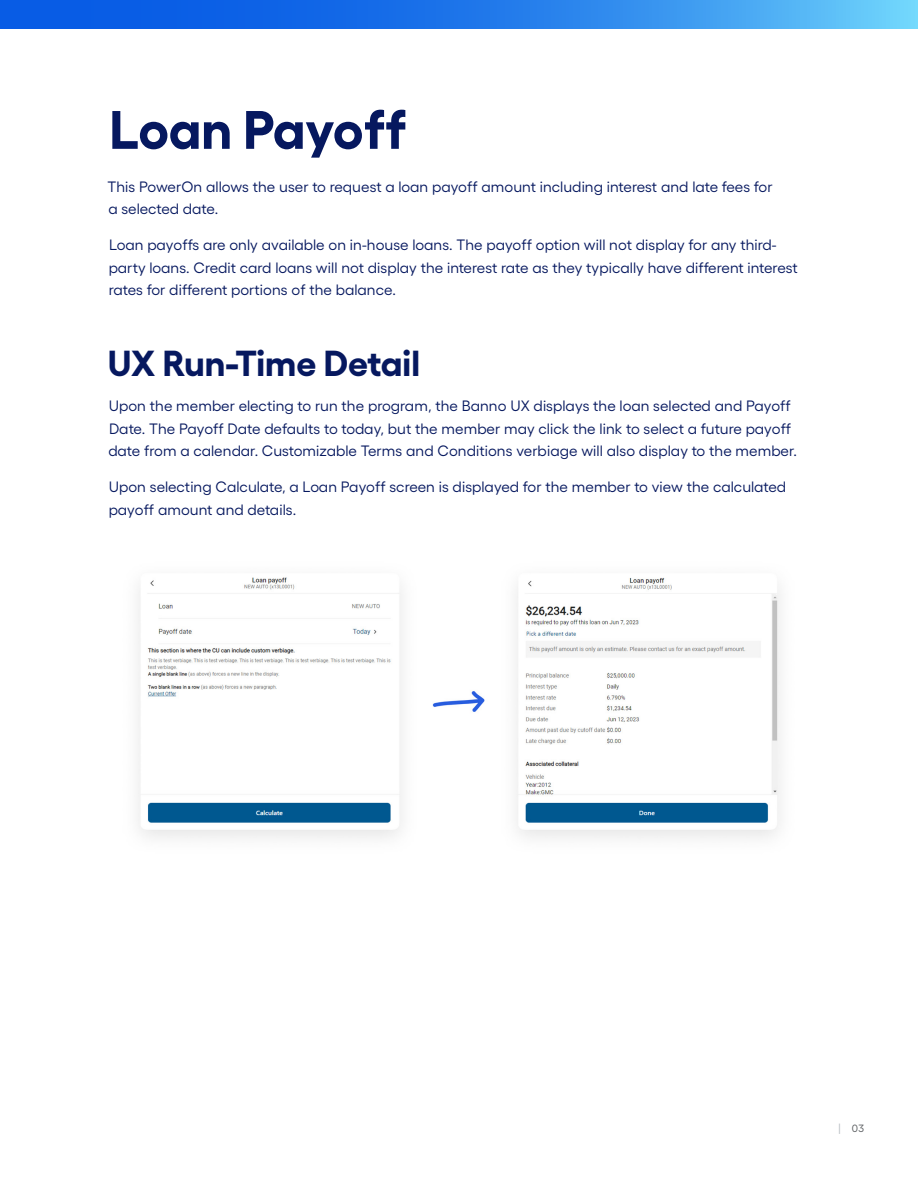
<style>
.page{position:relative;width:918px;height:1188px;background:#fff}
.page>*{position:absolute;margin:0;border:0;box-sizing:border-box;transform-origin:0 0}
.Main_Title{font:700 54px "Gellix";letter-spacing:-.005em;color:#06185f}
.Paragraph_Heading{font:700 36px "Gellix";letter-spacing:-.005em;color:#06185f}
.Body_Text{font:15px/22.5px "Gellix";letter-spacing:.005em;color:#06185f}
.t1{font:10.5px "Gellix";color:#575a5d}
.s1{color:#b6bbc0}
</style>
<div class="page">
<svg style="left:0;top:0;width:918px;height:28px;background:#2781eb"></svg>
<img style="left:138px;top:577px;width:642px;height:262px">
<p class="Main_Title" style="left:110px;top:86px;width:299px">Loan Payoff</p>
<p class="Body_Text" style="left:107px;top:174px;width:667px">This PowerOn allows the user to request a loan payoff amount including interest and late fees for a selected date.</p>
<p class="Body_Text" style="left:109px;top:232px;width:691px">Loan payoffs are only available on in-house loans. The payoff option will not display for any third&shy;party loans. Credit card loans will not display the interest rate as they typically have different interest rates for different portions of the balance.</p>
<p class="Paragraph_Heading" style="left:108px;top:334px;width:314px">UX Run-Time Detail</p>
<p class="Body_Text" style="left:108px;top:393px;width:690px">Upon the member electing to run the program, the Banno UX displays the loan selected and Payoff<br>Date. The Payoff Date defaults to today, but the member may click the link to select a future payoff date from a calendar. Customizable Terms and Conditions verbiage will also display to the member.</p>
<p class="Body_Text" style="left:109px;top:474px;width:679px">Upon selecting Calculate, a Loan Payoff screen is displayed for the member to view the calculated payoff amount and details.</p>
<p class="t1" style="left:839px;top:1120px;width:27px"><span class="s1">|</span> 03</p>
</div>
